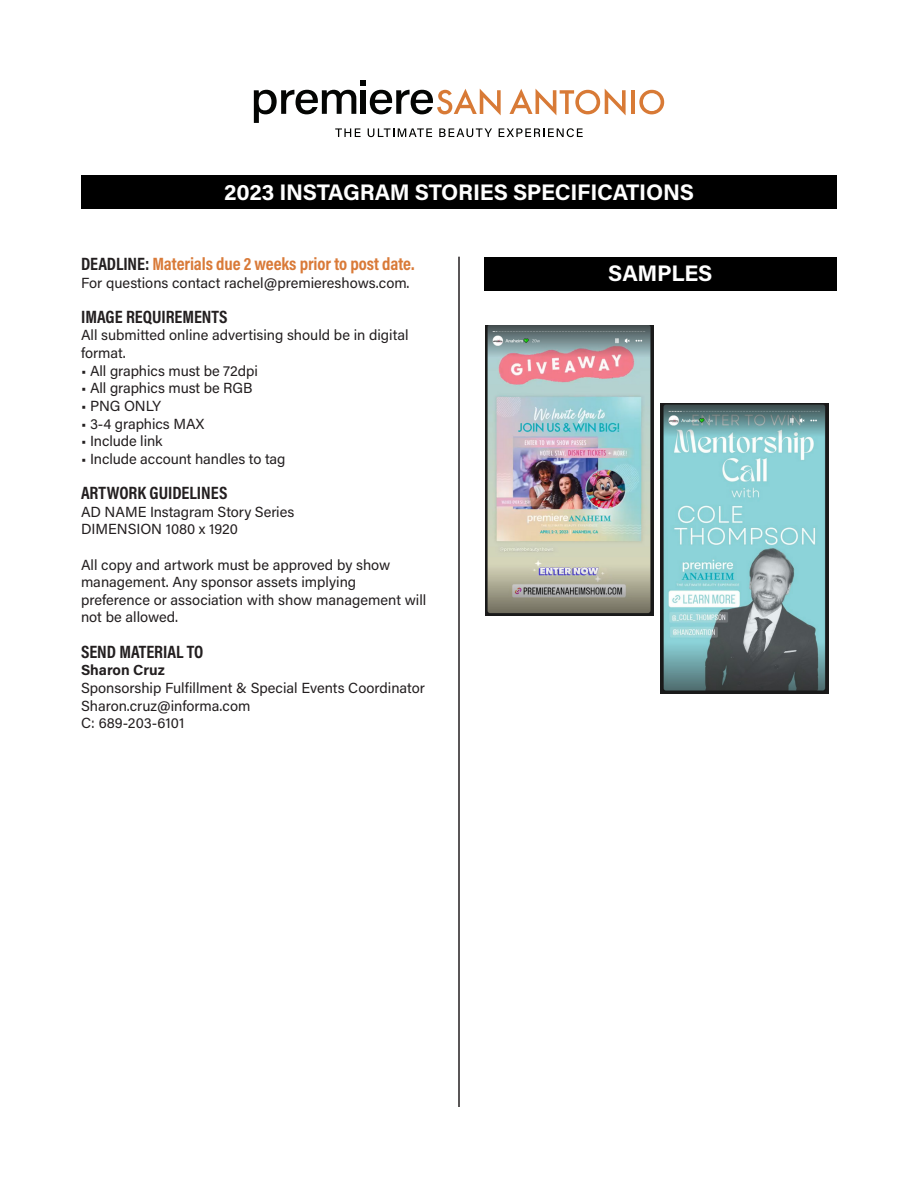
<style>
.page{position:relative;width:918px;height:1188px;background:#fff}
.page>*{position:absolute;margin:0;border:0;box-sizing:border-box;transform-origin:0 0}
.t1{font:700 22.5px "Acumin Pro";letter-spacing:-.01em;color:#fff}
.t2{font:700 18px "Acumin Pro Cond";color:#231f20}
.t3{font:700 18px "Acumin Pro Cond";letter-spacing:-.005em;color:#d97a38}
.t4{font:14.7px/17.7px "Acumin Pro";color:#231f20}
.t5{font:700 14.7px "Acumin Pro";letter-spacing:-.005em;color:#231f20}
.s1{color:#231f20}
</style>
<div class="page">
<div style="left:485px;top:257px;width:352px;height:33px;background:#000"></div>
<hr style="left:458px;top:257px;width:2px;height:850px;background:#231f20">
<div style="left:81px;top:175px;width:756px;height:34px;background:#000"></div>
<img style="left:486px;top:326px;width:168px;height:290px">
<img style="left:661px;top:403px;width:168px;height:291px">
<svg style="left:254px;top:80px;width:372px;height:57px"></svg>
<hr style="left:631px;top:90px;width:4px;height:24px;background:#d87a36">
<svg style="left:639px;top:90px;width:25px;height:24px"></svg>
<p class="t1" style="left:224px;top:176px;width:471px">2023 INSTAGRAM STORIES SPECIFICATIONS</p>
<p class="t3" style="left:81px;top:252px;width:335px"><span class="s1">DEADLINE:</span> Materials due 2 weeks prior to post date.</p>
<p class="t4" style="left:81px;top:273px;width:330px">For questions contact rachel@premiereshows.com.</p>
<p class="t2" style="left:81px;top:305px;width:148px">IMAGE REQUIREMENTS</p>
<p class="t4" style="left:81px;top:326px;width:329px">All submitted online advertising should be in digital format.</p>
<p class="t4" style="left:81px;top:361px;width:178px">• All graphics must be 72dpi</p>
<p class="t4" style="left:81px;top:379px;width:173px">• All graphics must be RGB</p>
<p class="t4" style="left:81px;top:396px;width:82px">• PNG ONLY</p>
<p class="t4" style="left:81px;top:414px;width:125px">• 3-4 graphics MAX</p>
<p class="t4" style="left:81px;top:432px;width:83px">• Include link</p>
<p class="t4" style="left:81px;top:449px;width:206px">• Include account handles to tag</p>
<p class="t2" style="left:81px;top:481px;width:148px">ARTWORK GUIDELINES</p>
<p class="t4" style="left:81px;top:502px;width:215px">AD NAME Instagram Story Series</p>
<p class="t4" style="left:81px;top:520px;width:159px">DIMENSION 1080 x 1920</p>
<p class="t4" style="left:81px;top:555px;width:311px">All copy and artwork must be approved by show</p>
<p class="t4" style="left:81px;top:573px;width:277px">management. Any sponsor assets implying</p>
<p class="t4" style="left:81px;top:590px;width:347px">preference or association with show management will</p>
<p class="t4" style="left:81px;top:608px;width:99px">not be allowed.</p>
<p class="t2" style="left:81px;top:640px;width:124px">SEND MATERIAL TO</p>
<p class="t5" style="left:81px;top:660px;width:85px">Sharon Cruz</p>
<p class="t4" style="left:81px;top:678px;width:345px">Sponsorship Fulfillment &amp; Special Events Coordinator</p>
<p class="t4" style="left:81px;top:696px;width:171px">Sharon.cruz@informa.com</p>
<p class="t4" style="left:81px;top:714px;width:105px">C: 689-203-6101</p>
<p class="t1" style="left:608px;top:257px;width:106px">SAMPLES</p>
</div>
